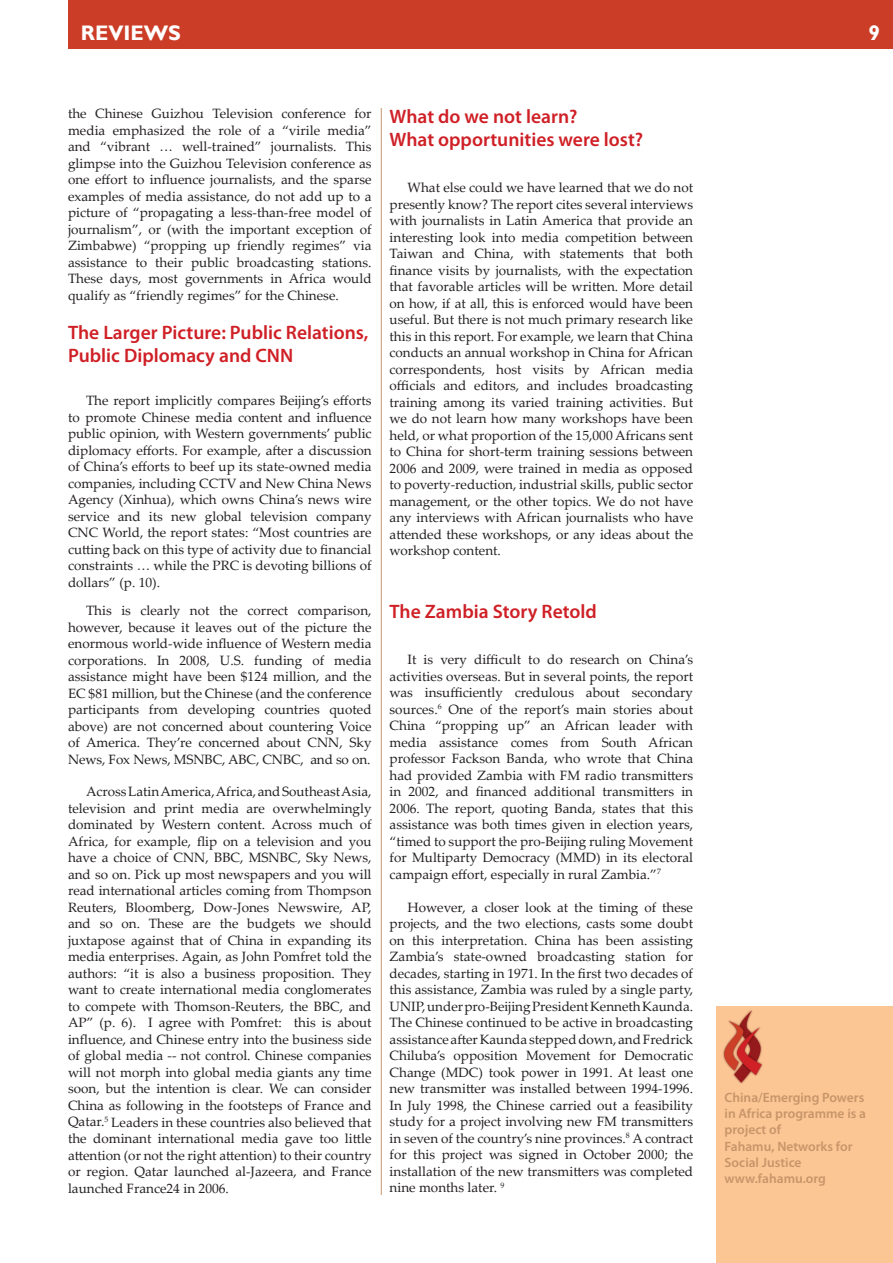
<style>
.page{position:relative;width:893px;height:1263px;background:#fff}
.page>*{position:absolute;margin:0;border:0;box-sizing:border-box;transform-origin:0 0}
.t1{font:700 21px "Gill Sans";color:#fff}
.t2{font:600 19.5px/23.4px "Myriad Pro";color:#cf2026}
.t3{font:13.5px/16.5px "Palatino Linotype";color:#231f20;text-align:justify}
.t4{font:600 13.5px/16.2px "Myriad Pro";color:#c7956a}
</style>
<div class="page">
<div style="left:716px;top:1006px;width:177px;height:257px;background:#fcc694"></div>
<img style="left:723px;top:1010px;width:40px;height:74px">
<hr style="left:381px;top:108px;width:1px;height:1087px;background:#c7956a">
<div style="left:68px;top:0;width:825px;height:49px;background:#cc3d27"></div>
<h1 class="t1" style="left:81px;top:21px;width:102px">REVIEWS</h1>
<h1 class="t1" style="left:869px;top:21px;width:13px">9</h1>
<p class="t3" style="left:68px;top:105px;width:305px">the Chinese Guizhou Television conference for media emphasized the role of a “virile media” and “vibrant … well-trained” journalists. This glimpse into the Guizhou Television conference as one effort to influence journalists, and the sparse examples of media assistance, do not add up to a picture of “propagating a less-than-free model of journalism”, or (with the important exception of Zimbabwe) “propping up friendly regimes” via assistance to their public broadcasting stations.<br>These days, most governments in Africa would qualify as “friendly regimes” for the Chinese.</p>
<h2 class="t2" style="left:68px;top:320px;width:302px">The Larger Picture: Public Relations,<br>Public Diplomacy and CNN</h2>
<p class="t3" style="left:68px;top:392px;width:305px;text-indent:18px">The report implicitly compares Beijing’s efforts to promote Chinese media content and influence public opinion, with Western governments’ public diplomacy efforts. For example, after a discussion of China’s efforts to beef up its state-owned media companies, including CCTV and New China News Agency (Xinhua), which owns China’s news wire service and its new global television company CNC World, the report states: “Most countries are cutting back on this type of activity due to financial constraints … while the PRC is devoting billions of dollars” (p. 10).</p>
<p class="t3" style="left:68px;top:602px;width:305px;text-indent:18px">This is clearly not the correct comparison, however, because it leaves out of the picture the enormous world-wide influence of Western media corporations. In 2008, U.S. funding of media assistance might have been $124 million, and the EC $81 million, but the Chinese (and the conference participants from developing countries quoted above) are not concerned about countering Voice of America. They’re concerned about CNN, Sky News, Fox News, MSNBC, ABC, CNBC, and so on.</p>
<p class="t3" style="left:68px;top:783px;width:305px;text-indent:18px">Across Latin America, Africa, and Southeast Asia, television and print media are overwhelmingly dominated by Western content. Across much of Africa, for example, flip on a television and you have a choice of CNN, BBC, MSNBC, Sky News, and so on. Pick up most newspapers and you will read international articles coming from Thompson Reuters, Bloomberg, Dow-Jones Newswire, AP, and so on. These are the budgets we should juxtapose against that of China in expanding its media enterprises. Again, as John Pomfret told the authors: “it is also a business proposition. They want to create international media conglomerates to compete with Thomson-Reuters, the BBC, and AP” (p. 6). I agree with Pomfret: this is about influence, and Chinese entry into the business side of global media -- not control. Chinese companies will not morph into global media giants any time soon, but the intention is clear. We can consider China as following in the footsteps of France and Qatar.<sup>5</sup> Leaders in these countries also believed that the dominant international media gave too little attention (or not the right attention) to their country or region. Qatar launched al-Jazeera, and France launched France24 in 2006.</p>
<h2 class="t2" style="left:390px;top:104px;width:255px">What do we not learn?<br>What opportunities were lost?</h2>
<p class="t3" style="left:390px;top:179px;width:305px;text-indent:18px">What else could we have learned that we do not presently know? The report cites several interviews with journalists in Latin America that provide an interesting look into media competition between Taiwan and China, with statements that both finance visits by journalists, with the expectation that favorable articles will be written. More detail on how, if at all, this is enforced would have been useful. But there is not much primary research like this in this report. For example, we learn that China conducts an annual workshop in China for African correspondents, host visits by African media officials and editors, and includes broadcasting training among its varied training activities. But we do not learn how many workshops have been held, or what proportion of the 15,000 Africans sent to China for short-term training sessions between 2006 and 2009, were trained in media as opposed to poverty-reduction, industrial skills, public sector management, or the other topics. We do not have any interviews with African journalists who have attended these workshops, or any ideas about the workshop content.</p>
<h2 class="t2" style="left:390px;top:599px;width:209px">The Zambia Story Retold</h2>
<p class="t3" style="left:390px;top:651px;width:305px;text-indent:18px">It is very difficult to do research on China’s activities overseas. But in several points, the report was insufficiently credulous about secondary sources.<sup>6</sup> One of the report’s main stories about China “propping up” an African leader with media assistance comes from South African professor Fackson Banda, who wrote that China had provided Zambia with FM radio transmitters in 2002, and financed additional transmitters in 2006. The report, quoting Banda, states that this assistance was both times given in election years, “timed to support the pro-Beijing ruling Movement for Multiparty Democracy (MMD) in its electoral campaign effort, especially in rural Zambia.”<sup>7</sup></p>
<p class="t3" style="left:390px;top:898px;width:305px;text-indent:18px">However, a closer look at the timing of these projects, and the two elections, casts some doubt on this interpretation. China has been assisting Zambia’s state-owned broadcasting station for decades, starting in 1971. In the first two decades of this assistance, Zambia was ruled by a single party, UNIP, under pro-Beijing President Kenneth Kaunda.<br>The Chinese continued to be active in broadcasting assistance after Kaunda stepped down, and Fredrick Chiluba’s opposition Movement for Democratic Change (MDC) took power in 1991. At least one new transmitter was installed between 1994-1996.<br>In July 1998, the Chinese carried out a feasibility study for a project involving new FM transmitters in seven of the country’s nine provinces.<sup>8</sup> A contract for this project was signed in October 2000; the installation of the new transmitters was completed nine months later. <sup>9</sup></p>
<p class="t4" style="left:725px;top:1089px;width:143px">China/Emerging Powers in Africa programme is a project of<br>Fahamu, Networks for<br>Social Justice www.fahamu.org</p>
</div>
